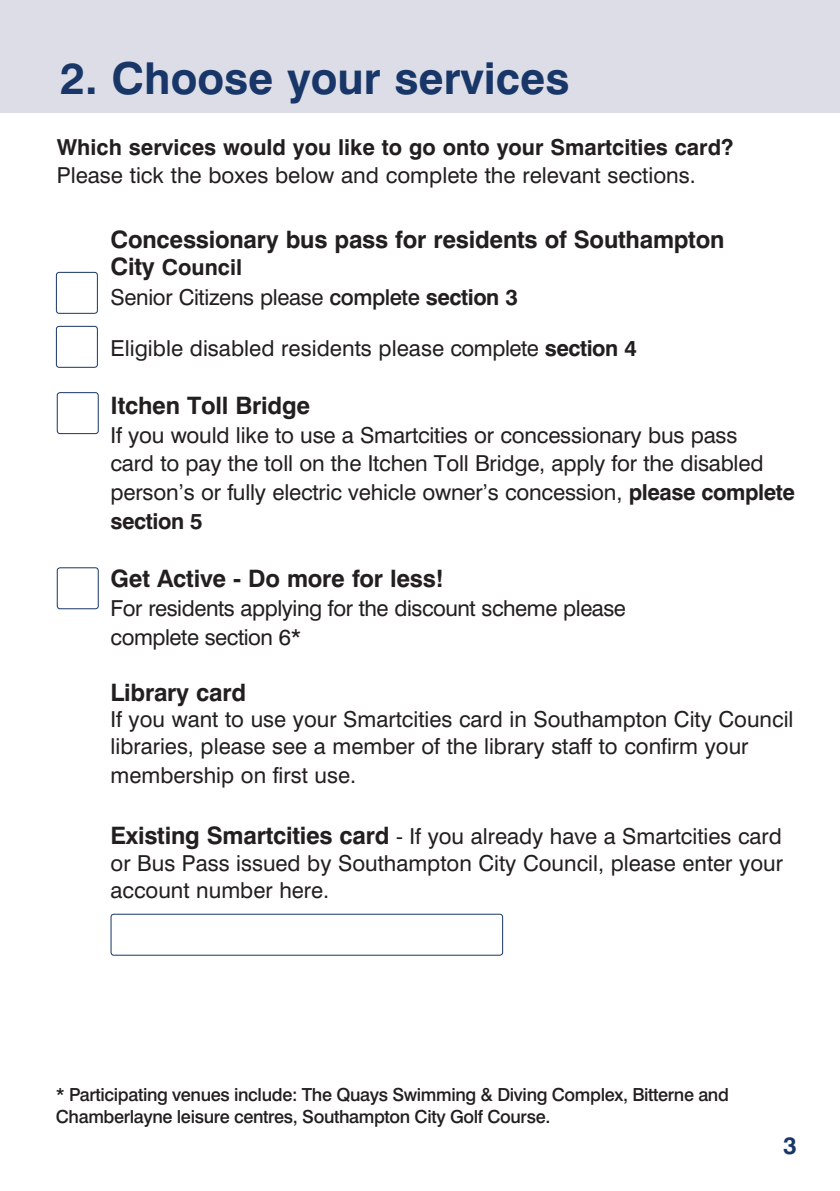
<style>
.page{position:relative;width:840px;height:1191px;background:#fff}
.page>*{position:absolute;margin:0;border:0;box-sizing:border-box;transform-origin:0 0}
.t1{font:700 44px "Swiss 721 BT";color:#183667}
.main_text{font:700 24px "Swiss 721 BT";letter-spacing:-.01em;color:#231f20}
.t2{font:700 24px "Swiss 721 BT";color:#183667}
.main_text-2{font:22px/29px "Swiss 721 BT";color:#231f20}
.main_text-3{font:22px/29px "Swiss 721 BT";letter-spacing:-.02em;color:#231f20}
.main_text-4{font:700 22px "Swiss 721 BT";color:#231f20}
.t3{font:500 18px/22px "Swiss 721 BT";letter-spacing:-.02em;color:#231f20}
.s1{font-weight:700}
.s2{font-size:24px}
.s3{font-weight:500}
.s4{font-weight:700;font-size:24px}
</style>
<div class="page">
<div style="left:0;top:0;width:839px;height:112px;background:#dcdde7"></div>
<div style="left:56px;top:272px;width:42px;height:42px;border:1px solid #183667;border-radius:3px"></div>
<div style="left:56px;top:326px;width:42px;height:42px;border:1px solid #183667;border-radius:3px"></div>
<div style="left:57px;top:392px;width:42px;height:42px;border:1px solid #183667;border-radius:3px"></div>
<div style="left:57px;top:567px;width:42px;height:42px;border:1px solid #183667;border-radius:3px"></div>
<div style="left:110px;top:913px;width:393px;height:42px;border:1px solid #183667;border-radius:3px"></div>
<p class="t1" style="left:60px;top:52px;width:510px">2. Choose your services</p>
<p class="main_text-2" style="left:57px;top:132px;width:678px"><span class="s1">Which services would you like to go onto your Smartcities card?<br></span>Please tick the boxes below and complete the relevant sections.</p>
<p class="main_text" style="left:110px;top:225px;width:615px">Concessionary bus pass for residents of Southampton</p>
<p class="main_text-4" style="left:110px;top:254px;width:133px"><span class="s2">City</span> Council</p>
<p class="main_text-2" style="left:110px;top:282px;width:408px">Senior Citizens please <span class="s3">complete</span> <span class="s1">section 3</span></p>
<p class="main_text-2" style="left:110px;top:334px;width:527px">Eligible disabled residents please complete <span class="s1">section 4</span></p>
<p class="main_text" style="left:110px;top:390px;width:201px">Itchen Toll Bridge</p>
<p class="main_text-2" style="left:110px;top:420px;width:685px">If you would like to use a Smartcities or concessionary bus pass<br>card to pay the toll on the Itchen Toll Bridge, apply for the disabled person’s or fully electric vehicle owner’s concession, <span class="s1">please complete section 5</span></p>
<p class="main_text" style="left:110px;top:563px;width:334px">Get Active - Do more for less!</p>
<p class="main_text-3" style="left:110px;top:593px;width:516px">For residents applying for the discount scheme please complete section 6*</p>
<p class="main_text" style="left:110px;top:677px;width:137px">Library card</p>
<p class="main_text-2" style="left:110px;top:704px;width:684px">If you want to use your Smartcities card in Southampton City Council</p>
<p class="main_text-2" style="left:110px;top:731px;width:639px">libraries, please see a member of the library staff to confirm your membership on first use.</p>
<p class="main_text-2" style="left:110px;top:823px;width:673px;line-height:27px;text-align:justify"><span class="s4">Existing Smartcities card</span> - If you already have a Smartcities card or Bus Pass issued by Southampton City Council, please enter your account number here.</p>
<p class="t3" style="left:56px;top:1083px;width:674px">* Participating venues include: The Quays Swimming &amp; Diving Complex, Bitterne and<br>Chamberlayne leisure centres, Southampton City Golf Course.</p>
<p class="t2" style="left:782px;top:1130px;width:15px">3</p>
</div>
